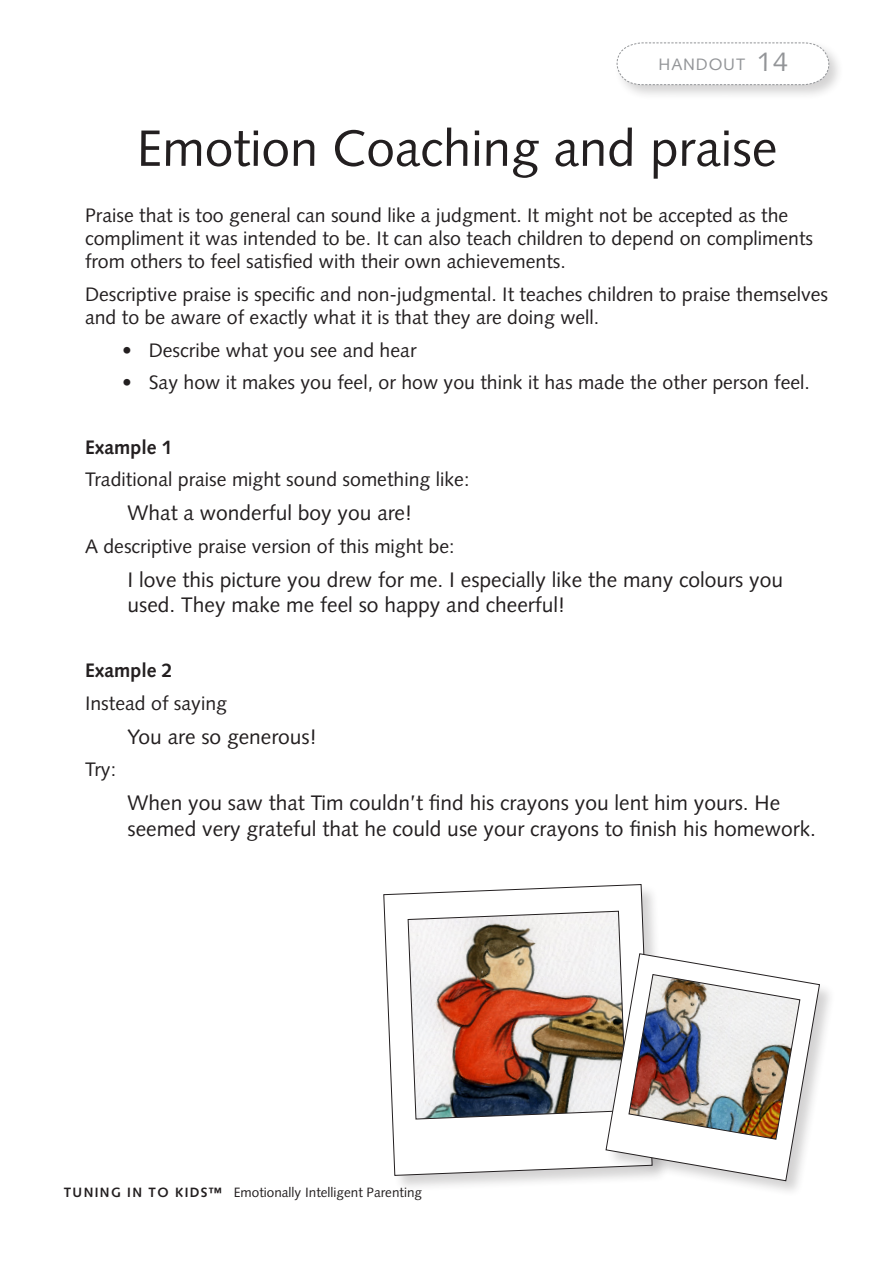
<style>
.page{position:relative;width:893px;height:1263px;background:#fff}
.page>*{position:absolute;margin:0;border:0;box-sizing:border-box;transform-origin:0 0}
.TK_PH__heading{font:51px "Syntax LT Std";color:#231f20}
.TK_PH_Script_2{font:21px/25.2px "Syntax LT Std";color:#231f20}
.TK_PH_text{font:19.5px/23.4px "Syntax LT Std";color:#231f20}
.TK_PH_dot_point{font:19.5px "Syntax LT Std";color:#231f20}
.TK_PH_text-2{font:700 19.5px "Syntax LT Std";color:#231f20}
.t1{font:16.5px "Syntax LT Std";color:#939598}
.t2{font:13.5px "Syntax LT Std";color:#231f20}
.s1{font-size:27px}
.s2{font-weight:700}
</style>
<div class="page">
<div style="left:613px;top:39px;width:238px;height:68px;background:#231f20;opacity:.2"></div>
<svg style="left:616px;top:42px;width:214px;height:43px"></svg>
<div style="left:383px;top:883px;width:293px;height:316px;background:#231f20;opacity:.2"></div>
<svg style="left:383px;top:884px;width:269px;height:292px"></svg>
<img style="left:408px;top:911px;width:219px;height:208px">
<div style="left:605px;top:952px;width:239px;height:253px;background:#231f20;opacity:.2"></div>
<svg style="left:606px;top:953px;width:214px;height:228px"></svg>
<img style="left:629px;top:974px;width:171px;height:165px">
<p class="t1" style="left:659px;top:54px;width:26px">Hand</p>
<p class="t1" style="left:709px;top:54px;width:81px">out <span class="s1">14</span></p>
<p class="TK_PH__heading" style="left:137px;top:118px;width:642px">Emotion Coaching and praise</p>
<p class="TK_PH_text" style="left:85px;top:203px;width:730px">Praise that is too general can sound like a judgment. It might not be accepted as the compliment it was intended to be. It can also teach children to depend on compliments from others to feel satisfied with their own achievements.</p>
<p class="TK_PH_text" style="left:85px;top:282px;width:745px">Descriptive praise is specific and non-judgmental. It teaches children to praise themselves and to be aware of exactly what it is that they are doing well.</p>
<p class="TK_PH_dot_point" style="left:122px;top:338px;width:296px">• Describe what you see and hear</p>
<p class="TK_PH_dot_point" style="left:122px;top:371px;width:689px">• Say how it makes you feel, or how you think it has made the other person feel.</p>
<p class="TK_PH_text-2" style="left:85px;top:436px;width:89px">Example 1</p>
<p class="TK_PH_text" style="left:85px;top:468px;width:386px">Traditional praise might sound something like:</p>
<p class="TK_PH_Script_2" style="left:128px;top:501px;width:286px">What a wonderful boy you are!</p>
<p class="TK_PH_text" style="left:85px;top:534px;width:371px">A descriptive praise version of this might be:</p>
<p class="TK_PH_Script_2" style="left:128px;top:567px;width:657px">I love this picture you drew for me. I especially like the many colours you used. They make me feel so happy and cheerful!</p>
<p class="TK_PH_text-2" style="left:85px;top:659px;width:89px">Example 2</p>
<p class="TK_PH_text" style="left:85px;top:691px;width:143px">Instead of saying</p>
<p class="TK_PH_Script_2" style="left:128px;top:724px;width:191px">You are so generous!</p>
<p class="TK_PH_text" style="left:85px;top:758px;width:33px">Try:</p>
<p class="TK_PH_Script_2" style="left:128px;top:790px;width:690px">When you saw that Tim couldn’t find his crayons you lent him yours. He seemed very grateful that he could use your crayons to finish his homework.</p>
<p class="t2" style="left:64px;top:1184px;width:360px"><span class="s2">Tuning I n t o kids™</span> Emotionally Intelligent Parenting</p>
</div>
